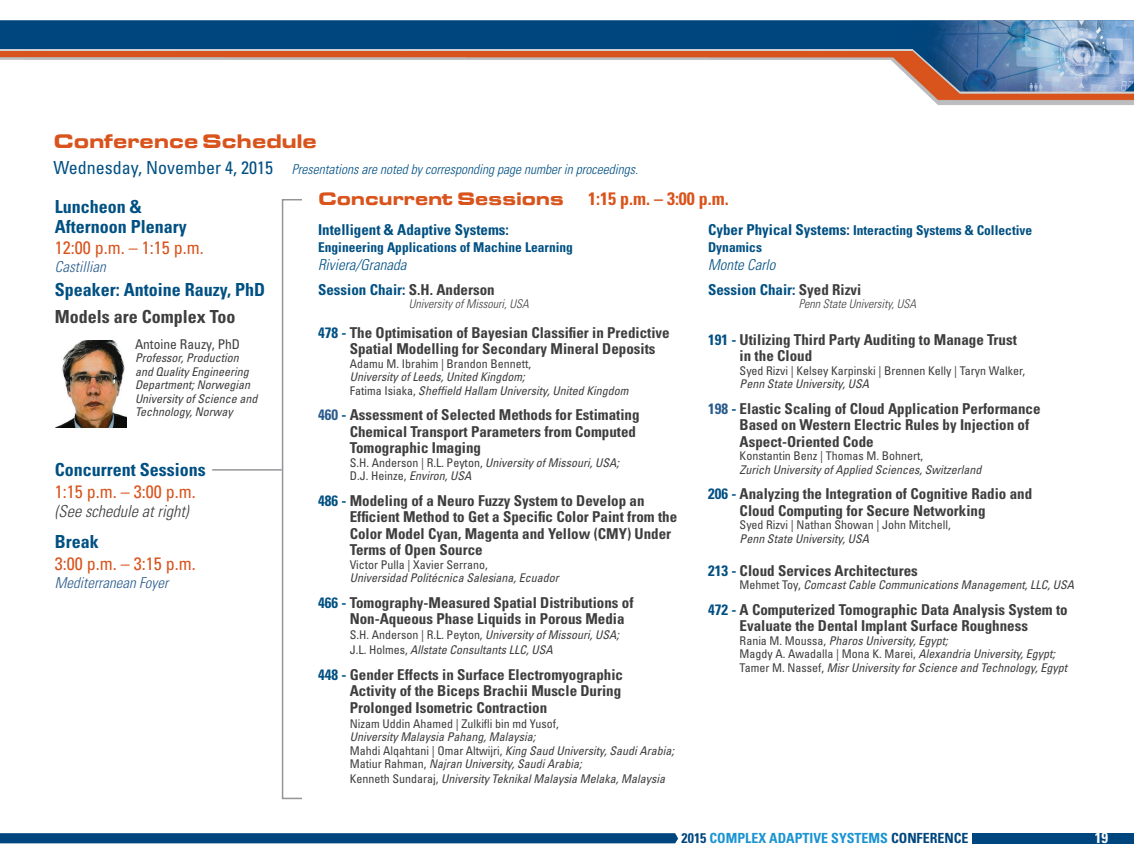
<style>
.page{position:relative;width:1134px;height:864px;background:#fff}
.page>*{position:absolute;margin:0;border:0;box-sizing:border-box;transform-origin:0 0}
.t1{font:700 19.5px "Eddmond";color:#d9531c}
.t2{font:700 condensed 18px "Univers LT";color:#015083}
.t3{font:condensed 18px "Univers LT";color:#d9531c}
.t4{font:700 condensed 18px "Univers LT";color:#3e3e3f}
.t5{font:700 18px "Eddmond";color:#d9531c}
.t6{font:700 condensed 18px "Univers LT";color:#d9531c}
.t7{font:italic 300 condensed 16.5px "Univers LT";color:#3e3e3f}
.t8{font:700 condensed 15px/16.5px "Univers LT";color:#3e3e3f}
.t9{font:700 condensed 15px "Univers LT";color:#015083}
.t10{font:italic 300 condensed 15px "Univers LT";color:#295b8c}
.t11{font:italic 300 condensed 15px "Univers LT";color:#015083}
.t12{font:700 condensed 15px "Univers LT";color:#fff}
.t13{font:700 condensed 13.95px "Univers LT";color:#1c94d2}
.t14{font:700 condensed 13.5px/16.2px "Univers LT";color:#015083}
.t15{font:italic 300 condensed 13.5px "Univers LT";color:#015083}
.t16{font:condensed 13.5px "Univers LT";color:#3e3e3f}
.t17{font:italic condensed 12px/13.5px "Univers LT";color:#3e3e3f}
.t18{font:condensed 12px/13.5px "Univers LT";color:#3e3e3f}
.t19{font:italic 300 condensed 12px "Univers LT";color:#3e3e3f}
.s1{font-weight:400;font-style:normal;font-size:18px}
.s2{color:#3e3e3f}
.s3{color:#015083}
.s4{font-style:normal}
.s5{color:#295b8c}
.s6{font-size:15px}
.s7{font-style:italic}
.s8{color:#00467e}
</style>
<div class="page">
<hr style="left:212px;top:469px;width:70px;height:2px;background:#939598">
<img style="left:56px;top:340px;width:71px;height:88px">
<svg style="left:0;top:833px;width:678px;height:10px;background:#044980"></svg>
<div style="left:972px;top:833px;width:162px;height:10px;background:#00467e"></div>
<div style="left:0;top:20px;width:894px;height:29px;background:#00467e"></div>
<img style="left:894px;top:20px;width:240px;height:29px">
<img style="left:0;top:49px;width:1134px;height:56px">
<p class="t1" style="left:53px;top:128px;width:265px">Conference Schedule</p>
<p class="t15" style="left:53px;top:161px;width:586px"><span class="s1">Wednesday, November 4, 2015</span> Presentations are noted by corresponding page number in proceedings.</p>
<p class="t5" style="left:318px;top:186px;width:247px">Concurrent Sessions</p>
<p class="t6" style="left:588px;top:187px;width:142px">1:15 p.m. – 3:00 p.m.</p>
<p class="t9" style="left:318px;top:221px;width:192px">Intelligent &amp; Adaptive Systems:</p>
<p class="t14" style="left:318px;top:239px;width:256px">Engineering Applications of Machine Learning</p>
<p class="t11" style="left:318px;top:255px;width:90px">Riviera/Granada</p>
<p class="t9" style="left:318px;top:280px;width:178px">Session Chair: <span class="s2">S.H. Anderson</span></p>
<p class="t19" style="left:409px;top:296px;width:121px">University of Missouri, USA</p>
<p class="t8" style="left:350px;top:324px;width:321px;text-indent:-32px"><span class="s3">478 -</span> The Optimisation of Bayesian Classifier in Predictive<br>Spatial Modelling for Secondary Mineral Deposits</p>
<p class="t17" style="left:350px;top:357px;width:280px"><span class="s4">Adamu M. Ibrahim | Brandon Bennett,<br></span>University of Leeds, United Kingdom;<br><span class="s4">Fatima Isiaka,</span> Sheffield Hallam University, United Kingdom</p>
<p class="t8" style="left:350px;top:407px;width:291px;text-indent:-32px"><span class="s5">460</span> <span class="s3">-</span> Assessment of Selected Methods for Estimating<br>Chemical Transport Parameters from Computed<br>Tomographic Imaging</p>
<p class="t17" style="left:350px;top:456px;width:271px"><span class="s4">S.H. Anderson | R.L. Peyton,</span> University of Missouri, USA;<br><span class="s4">D.J. Heinze,</span> Environ, USA</p>
<p class="t8" style="left:350px;top:492px;width:329px;text-indent:-32px"><span class="s3">486 -</span> Modeling of a Neuro Fuzzy System to Develop an Efficient Method to Get a Specific Color Paint from the Color Model Cyan, Magenta and Yellow (CMY) Under Terms of Open Source</p>
<p class="t17" style="left:350px;top:558px;width:211px"><span class="s4">Victor Pulla | Xavier Serrano,<br></span>Universidad Politécnica Salesiana, Ecuador</p>
<p class="t8" style="left:350px;top:594px;width:285px;text-indent:-32px"><span class="s3">466 -</span> Tomography-Measured Spatial Distributions of<br>Non-Aqueous Phase Liquids in Porous Media</p>
<p class="t17" style="left:350px;top:627px;width:271px;line-height:15px"><span class="s4">S.H. Anderson | R.L. Peyton,</span> University of Missouri, USA;<br><span class="s4">J.L. Holmes,</span> Allstate Consultants LLC, USA</p>
<p class="t8" style="left:350px;top:666px;width:275px;text-align:justify;text-indent:-32px"><span class="s3">448 -</span> Gender Effects in Surface Electromyographic Activity of the Biceps Brachii Muscle During Prolonged Isometric Contraction</p>
<p class="t17" style="left:350px;top:717px;width:326px"><span class="s4">Nizam Uddin Ahamed | Zulkifli bin md Yusof,<br></span>University Malaysia Pahang, Malaysia;<br><span class="s4">Mahdi Alqahtani | Omar Altwijri,</span> King Saud University, Saudi Arabia; <span class="s4">Matiur Rahman,</span> Najran University, Saudi Arabia;</p>
<p class="t17" style="left:350px;top:772px;width:317px"><span class="s4">Kenneth Sundaraj,</span> University Teknikal Malaysia Melaka, Malaysia</p>
<p class="t2" style="left:55px;top:196px;width:88px">Luncheon &amp;</p>
<p class="t2" style="left:55px;top:215px;width:133px">Afternoon Plenary</p>
<p class="t3" style="left:55px;top:237px;width:150px">12:00 p.m. – 1:15 p.m.</p>
<p class="t10" style="left:55px;top:258px;width:52px">Castillian</p>
<p class="t2" style="left:55px;top:279px;width:212px">Speaker: Antoine Rauzy, PhD</p>
<p class="t4" style="left:55px;top:306px;width:182px">Models are Complex Too</p>
<p class="t16" style="left:135px;top:336px;width:107px">Antoine Rauzy, PhD</p>
<p class="t17" style="left:135px;top:351px;width:124px">Professor, Production and Quality Engineering<br>Department; Norwegian<br>University of Science and<br>Technology, Norway</p>
<p class="t14" style="left:708px;top:222px;width:326px"><span class="s6">Cyber Phyical Systems:</span> Interacting Systems &amp; Collective<br>Dynamics</p>
<p class="t11" style="left:708px;top:255px;width:69px">Monte Carlo</p>
<p class="t9" style="left:708px;top:280px;width:155px">Session Chair: <span class="s2">Syed Rizvi</span></p>
<p class="t19" style="left:799px;top:296px;width:119px">Penn State University, USA</p>
<p class="t8" style="left:740px;top:331px;width:279px;text-indent:-32px"><span class="s3">191 -</span> Utilizing Third Party Auditing to Manage Trust in the Cloud</p>
<p class="t18" style="left:740px;top:363px;width:287px">Syed Rizvi | Kelsey Karpinski | Brennen Kelly | Taryn Walker,<br><span class="s7">Penn State University, USA</span></p>
<p class="t8" style="left:740px;top:400px;width:302px;text-indent:-32px"><span class="s5">198</span> <span class="s3">-</span> Elastic Scaling of Cloud Application Performance<br>Based on Western Electric Rules by Injection of<br>Aspect-Oriented Code</p>
<p class="t17" style="left:740px;top:449px;width:243px"><span class="s4">Konstantin Benz | Thomas M. Bohnert,<br></span>Zurich University of Applied Sciences, Switzerland</p>
<p class="t8" style="left:740px;top:485px;width:294px;text-indent:-32px"><span class="s3">206 -</span> Analyzing the Integration of Cognitive Radio and<br>Cloud Computing for Secure Networking</p>
<p class="t18" style="left:740px;top:518px;width:213px">Syed Rizvi | Nathan Showan | John Mitchell,<br><span class="s7">Penn State University, USA</span></p>
<p class="t8" style="left:708px;top:562px;width:211px"><span class="s3">213 -</span> Cloud Services Architectures</p>
<p class="t17" style="left:740px;top:578px;width:336px"><span class="s4">Mehmet Toy,</span> Comcast Cable Communications Management, LLC, USA</p>
<p class="t8" style="left:708px;top:601px;width:361px;text-align:center"><span class="s3">472 -</span> A Computerized Tomographic Data Analysis System to<br>Evaluate the Dental Implant Surface Roughness</p>
<p class="t17" style="left:740px;top:633px;width:329px"><span class="s4">Rania M. Moussa,</span> Pharos University, Egypt;<br><span class="s4">Magdy A. Awadalla | Mona K. Marei,</span> Alexandria University, Egypt;<br><span class="s4">Tamer M. Nassef,</span> Misr University for Science and Technology, Egypt</p>
<p class="t2" style="left:55px;top:459px;width:152px">Concurrent Sessions</p>
<p class="t3" style="left:55px;top:480px;width:142px">1:15 p.m. – 3:00 p.m.</p>
<p class="t7" style="left:55px;top:502px;width:135px">(See schedule at right)</p>
<p class="t2" style="left:55px;top:531px;width:45px">Break</p>
<p class="t3" style="left:55px;top:552px;width:142px">3:00 p.m. – 3:15 p.m.</p>
<p class="t10" style="left:55px;top:573px;width:115px">Mediterranean Foyer</p>
<p class="t13" style="left:682px;top:830px;width:288px"><span class="s8">2015</span> COMPLEX ADAPTIVE SYSTEMS <span class="s8">CONFERENCE</span></p>
<p class="t12" style="left:1095px;top:829px;width:15px">19</p>
</div>
